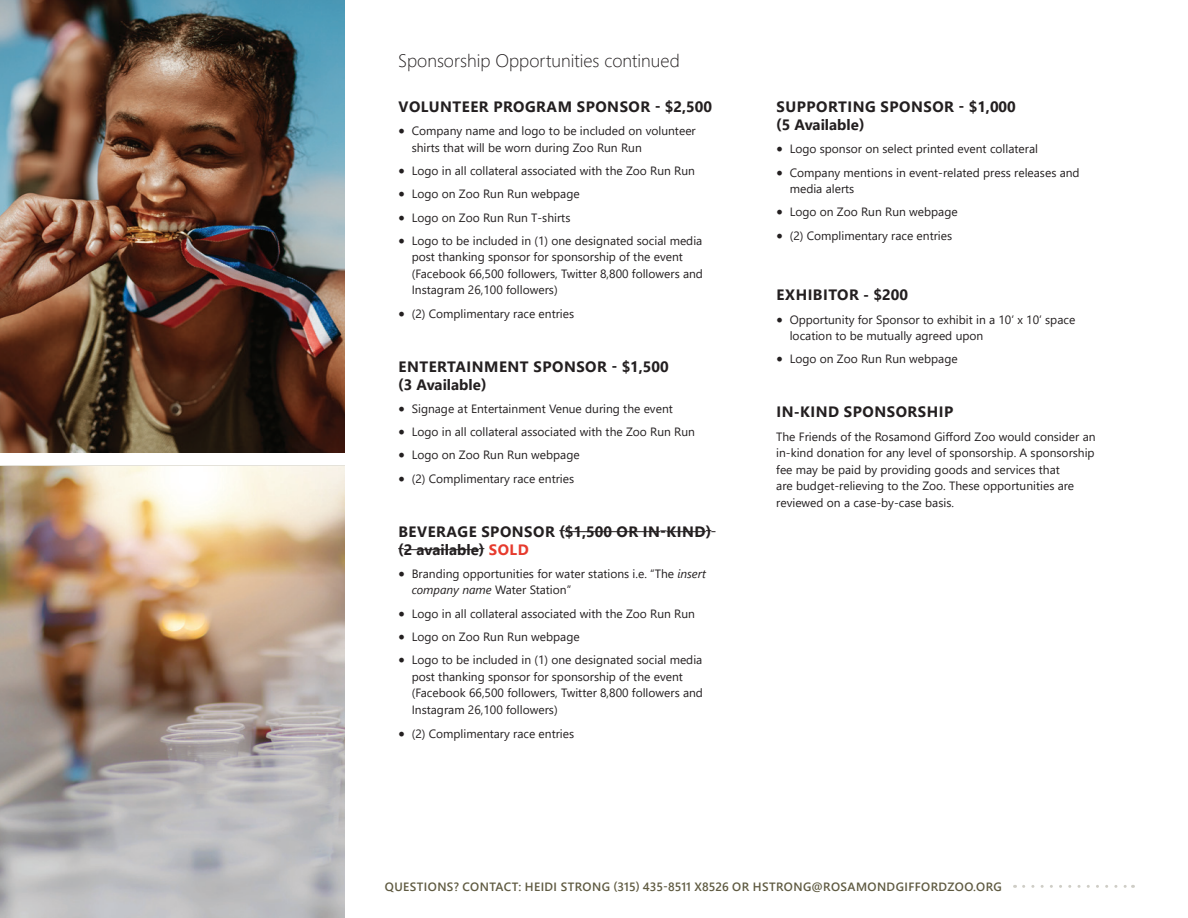
<style>
.page{position:relative;width:1188px;height:918px;background:#fff}
.page>*{position:absolute;margin:0;border:0;box-sizing:border-box;transform-origin:0 0}
.t1{font:300 18px "Segoe UI";color:#231f20}
.t2{font:700 15px/18px "Segoe UI";letter-spacing:.035em;color:#231f20}
.t3{font:12px/16.5px "Segoe UI";color:#231f20}
.t4{font:600 12px "Segoe UI";letter-spacing:.035em;color:#5f5a41}
.s1{font-family:"Minion Pro";font-size:18px}
.s2{color:#e63b2e}
.s3{font-style:italic}
</style>
<div class="page">
<hr style="left:565px;top:531px;width:95px;height:1px;background:#231f20">
<hr style="left:667px;top:531px;width:39px;height:1px;background:#231f20">
<svg style="left:706px;top:530px;width:10px;height:2px"></svg>
<hr style="left:404px;top:549px;width:75px;height:1px;background:#231f20">
<img style="left:0;top:0;width:344px;height:452px">
<img style="left:0;top:466px;width:344px;height:452px">
<svg style="left:1024px;top:885px;width:109px;height:3px"></svg>
<h1 class="t1" style="left:398px;top:44px;width:283px">Sponsorship Opportunities continued</h1>
<p class="t2" style="left:399px;top:97px;width:315px">VOLUNTEER PROGRAM SPONSOR - $2,500</p>
<p class="t3" style="left:412px;top:122px;width:286px;text-indent:-14px"><span class="s1">•</span> Company name and logo to be included on volunteer shirts that will be worn during Zoo Run Run</p>
<p class="t3" style="left:398px;top:162px;width:298px"><span class="s1">•</span> Logo in all collateral associated with the Zoo Run Run</p>
<p class="t3" style="left:398px;top:185px;width:183px"><span class="s1">•</span> Logo on Zoo Run Run webpage</p>
<p class="t3" style="left:398px;top:208px;width:174px"><span class="s1">•</span> Logo on Zoo Run Run T-shirts</p>
<p class="t3" style="left:412px;top:231px;width:293px;text-indent:-14px"><span class="s1">•</span> Logo to be included in (1) one designated social media post thanking sponsor for sponsorship of the event (Facebook 66,500 followers, Twitter 8,800 followers and Instagram 26,100 followers)</p>
<p class="t3" style="left:398px;top:304px;width:177px"><span class="s1">•</span> (2) Complimentary race entries</p>
<p class="t2" style="left:398px;top:356px;width:272px">ENTERTAINMENT SPONSOR - $1,500 (3 Available)</p>
<p class="t3" style="left:398px;top:399px;width:276px"><span class="s1">•</span> Signage at Entertainment Venue during the event</p>
<p class="t3" style="left:398px;top:423px;width:298px"><span class="s1">•</span> Logo in all collateral associated with the Zoo Run Run</p>
<p class="t3" style="left:398px;top:446px;width:183px"><span class="s1">•</span> Logo on Zoo Run Run webpage</p>
<p class="t3" style="left:398px;top:469px;width:177px"><span class="s1">•</span> (2) Complimentary race entries</p>
<p class="t2" style="left:398px;top:521px;width:315px">BEVERAGE SPONSOR ($1,500 OR IN-KIND) (2 available) <span class="s2">SOLD</span></p>
<p class="t3" style="left:412px;top:564px;width:296px;text-indent:-14px"><span class="s1">•</span> Branding opportunities for water stations i.e. “The <span class="s3">insert company name</span> Water Station”</p>
<p class="t3" style="left:398px;top:604px;width:298px"><span class="s1">•</span> Logo in all collateral associated with the Zoo Run Run</p>
<p class="t3" style="left:398px;top:627px;width:183px"><span class="s1">•</span> Logo on Zoo Run Run webpage</p>
<p class="t3" style="left:412px;top:651px;width:293px;text-indent:-14px"><span class="s1">•</span> Logo to be included in (1) one designated social media post thanking sponsor for sponsorship of the event (Facebook 66,500 followers, Twitter 8,800 followers and Instagram 26,100 followers)</p>
<p class="t3" style="left:398px;top:725px;width:177px"><span class="s1">•</span> (2) Complimentary race entries</p>
<p class="t2" style="left:776px;top:97px;width:241px">SUPPORTING SPONSOR - $1,000 (5 Available)</p>
<p class="t3" style="left:776px;top:140px;width:263px"><span class="s1">•</span> Logo sponsor on select printed event collateral</p>
<p class="t3" style="left:790px;top:163px;width:291px;text-indent:-14px"><span class="s1">•</span> Company mentions in event-related press releases and media alerts</p>
<p class="t3" style="left:776px;top:203px;width:183px"><span class="s1">•</span> Logo on Zoo Run Run webpage</p>
<p class="t3" style="left:776px;top:226px;width:177px"><span class="s1">•</span> (2) Complimentary race entries</p>
<p class="t2" style="left:777px;top:285px;width:133px">EXHIBITOR - $200</p>
<p class="t3" style="left:790px;top:310px;width:287px;text-indent:-14px"><span class="s1">•</span> Opportunity for Sponsor to exhibit in a 10’ x 10’ space location to be mutually agreed upon</p>
<p class="t3" style="left:776px;top:350px;width:183px"><span class="s1">•</span> Logo on Zoo Run Run webpage</p>
<p class="t2" style="left:777px;top:402px;width:178px">IN-KIND SPONSORSHIP</p>
<p class="t3" style="left:776px;top:427px;width:321px">The Friends of the Rosamond Gifford Zoo would consider an in-kind donation for any level of sponsorship. A sponsorship fee may be paid by providing goods and services that<br>are budget-relieving to the Zoo. These opportunities are reviewed on a case-by-case basis.</p>
<p class="t4" style="left:385px;top:875px;width:618px">QUESTIONS? CONTACT: HEIDI STRONG (315) 435-8511 X8526 OR HSTRONG@ROSAMONDGIFFORDZOO.ORG</p>
</div>
